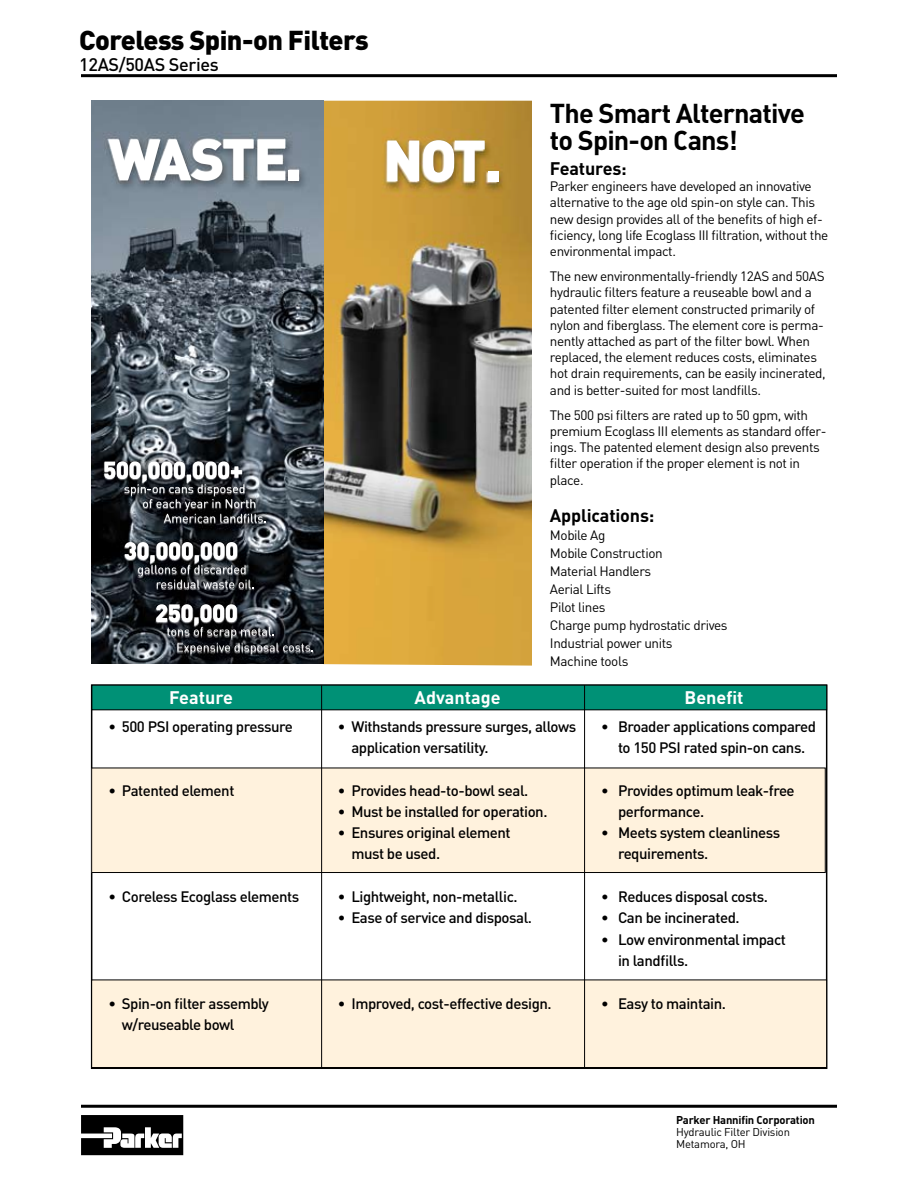
<style>
.page{position:relative;width:918px;height:1188px;background:#fff}
.page>*{position:absolute;margin:0;border:0;box-sizing:border-box;transform-origin:0 0}
.t1{font:700 27px/27px "DIN";letter-spacing:-.03em;color:#000}
.t2{font:900 27px "DIN";letter-spacing:-.02em;color:#000}
.t3{font:700 18px "DIN";color:#fff}
.t4{font:700 18px "DIN";letter-spacing:-.01em;color:#000}
.t5{font:500 18px "DIN";letter-spacing:-.02em;color:#000}
.t6{font:500 15px/21.3px "DIN";letter-spacing:-.03em;color:#000}
.t7{font:13.5px/16.2px "DIN";letter-spacing:-.03em;color:#000}
.t8{font:11.25px/12px "DIN";letter-spacing:-.02em;color:#000}
.t9{font:700 11.25px "DIN";letter-spacing:-.02em;color:#000}
</style>
<div class="page">
<hr style="left:81px;top:1105px;width:756px;height:3px;background:#000">
<hr style="left:81px;top:74px;width:756px;height:3px;background:#000">
<svg style="left:81px;top:1115px;width:102px;height:40px"></svg>
<img style="left:323px;top:101px;width:208px;height:564px">
<img style="left:91px;top:100px;width:232px;height:563px">
<svg style="left:109px;top:139px;width:176px;height:42px"></svg>
<div style="left:289px;top:170px;width:10px;height:10px;background:#fff"></div>
<svg style="left:387px;top:140px;width:98px;height:42px"></svg>
<div style="left:488px;top:171px;width:10px;height:10px;background:#fff"></div>
<svg style="left:104px;top:461px;width:162px;height:62px;background:#5a5d61"></svg>
<svg style="left:125px;top:542px;width:129px;height:46px"></svg>
<svg style="left:156px;top:604px;width:157px;height:50px;background:#54575c"></svg>
<div style="left:92px;top:768px;width:733px;height:105px;background:#fff2dd"></div>
<div style="left:91px;top:768px;width:735px;height:105px;border:1px solid #000"></div>
<div style="left:92px;top:685px;width:735px;height:25px;background:#009176"></div>
<div style="left:92px;top:685px;width:735px;height:25px;border:1px solid #000"></div>
<div style="left:92px;top:980px;width:735px;height:87px;background:#fff2dd"></div>
<div style="left:91px;top:980px;width:736px;height:88px;border:1px solid #000"></div>
<hr style="left:584px;top:685px;width:1px;height:382px;background:#000">
<hr style="left:321px;top:685px;width:1px;height:382px;background:#000">
<h1 class="t2" style="left:79px;top:22px;width:291px">Coreless Spin-on Filters</h1>
<h2 class="t5" style="left:79px;top:53px;width:141px">12AS/50AS Series</h2>
<h1 class="t1" style="left:550px;top:98px;width:256px">The Smart Alternative to Spin-on Cans!</h1>
<h2 class="t4" style="left:550px;top:157px;width:78px">Features:</h2>
<p class="t7" style="left:550px;top:178px;width:280px">Parker engineers have developed an innovative alternative to the age old spin-on style can. This new design provides all of the benefits of high ef&shy;ficiency, long life Ecoglass III filtration, without the environmental impact.</p>
<p class="t7" style="left:550px;top:268px;width:277px">The new environmentally-friendly 12AS and 50AS hydraulic filters feature a reuseable bowl and a patented filter element constructed primarily of nylon and fiberglass. The element core is perma&shy;nently attached as part of the filter bowl. When replaced, the element reduces costs, eliminates hot drain requirements, can be easily incinerated, and is better-suited for most landfills.</p>
<p class="t7" style="left:550px;top:407px;width:278px">The 500 psi filters are rated up to 50 gpm, with premium Ecoglass III elements as standard offer&shy;ings. The patented element design also prevents filter operation if the proper element is not in place.</p>
<h2 class="t4" style="left:550px;top:504px;width:106px">Applications:</h2>
<p class="t7" style="left:550px;top:526px;width:179px;line-height:18px">Mobile Ag<br>Mobile Construction<br>Material Handlers<br>Aerial Lifts<br>Pilot lines<br>Charge pump hydrostatic drives<br>Industrial power units<br>Machine tools</p>
<h2 class="t3" style="left:169px;top:686px;width:65px">Feature</h2>
<h2 class="t3" style="left:415px;top:686px;width:87px">Advantage</h2>
<h2 class="t3" style="left:685px;top:686px;width:61px">Benefit</h2>
<p class="t6" style="left:108px;top:715px;width:186px">• 500 PSI operating pressure</p>
<p class="t6" style="left:338px;top:715px;width:240px">• Withstands pressure surges, allows</p>
<p class="t6" style="left:601px;top:715px;width:216px">• Broader applications compared</p>
<p class="t6" style="left:351px;top:736px;width:139px">application versatility.</p>
<p class="t6" style="left:618px;top:736px;width:189px">to 150 PSI rated spin-on cans.</p>
<p class="t6" style="left:108px;top:779px;width:128px">• Patented element</p>
<p class="t6" style="left:338px;top:779px;width:192px">• Provides head-to-bowl seal.</p>
<p class="t6" style="left:601px;top:779px;width:195px">• Provides optimum leak-free</p>
<p class="t6" style="left:338px;top:800px;width:211px">• Must be installed for operation.</p>
<p class="t6" style="left:618px;top:800px;width:88px">performance.</p>
<p class="t6" style="left:338px;top:822px;width:174px">• Ensures original element</p>
<p class="t6" style="left:601px;top:822px;width:181px">• Meets system cleanliness</p>
<p class="t6" style="left:351px;top:843px;width:90px">must be used.</p>
<p class="t6" style="left:618px;top:843px;width:92px">requirements.</p>
<p class="t6" style="left:108px;top:886px;width:193px">• Coreless Ecoglass elements</p>
<p class="t6" style="left:338px;top:886px;width:181px">• Lightweight, non-metallic.</p>
<p class="t6" style="left:601px;top:886px;width:168px">• Reduces disposal costs.</p>
<p class="t6" style="left:338px;top:907px;width:196px">• Ease of service and disposal.</p>
<p class="t6" style="left:601px;top:907px;width:140px">• Can be incinerated.</p>
<p class="t6" style="left:618px;top:928px;width:170px;text-indent:-17px">• Low environmental impact in landfills.</p>
<p class="t6" style="left:108px;top:992px;width:162px">• Spin-on filter assembly</p>
<p class="t6" style="left:338px;top:992px;width:215px">• Improved, cost-effective design.</p>
<p class="t6" style="left:601px;top:992px;width:126px">• Easy to maintain.</p>
<p class="t6" style="left:122px;top:1013px;width:114px">w/reuseable bowl</p>
<p class="t9" style="left:676px;top:1113px;width:140px">Parker Hannifin Corporation</p>
<p class="t8" style="left:676px;top:1126px;width:115px">Hydraulic Filter Division<br>Metamora, OH</p>
</div>
